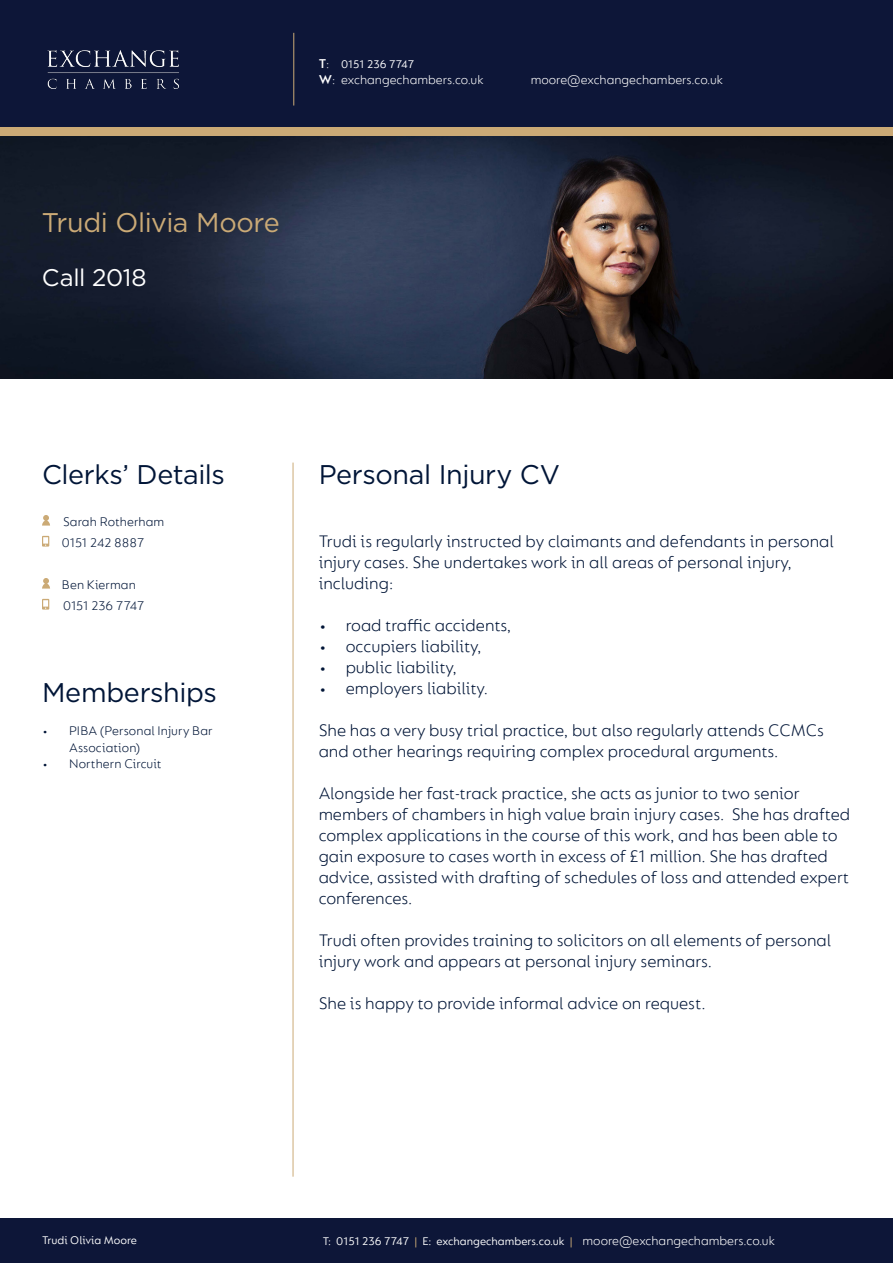
<style>
.page{position:relative;width:893px;height:1263px;background:#fff}
.page>*{position:absolute;margin:0;border:0;box-sizing:border-box;transform-origin:0 0}
.t1{font:27px "Gotham";letter-spacing:-.015em;color:#001537}
.t2{font:27px "Gotham";letter-spacing:-.015em;color:#cbaa76}
.t3{font:24px "Gotham";letter-spacing:-.015em;color:#fff}
.t4{font:300 18px/21px "FS Lucas";color:#001537}
.t5{font:300 13.5px/21px "FS Lucas";letter-spacing:.005em;color:#001537}
.t6{font:300 13.5px "FS Lucas";color:#fff}
.t7{font:12px "FS Lucas";color:#fff}
.s1{font-weight:600;font-size:13.5px}
.s2{font-weight:300;font-size:13.5px}
.s3{font-weight:600}
.s4{color:#cbaa76}
</style>
<div class="page">
<div style="left:0;top:64px;width:893px;height:72px;background:#cbaa76"></div>
<div style="left:0;top:0;width:893px;height:127px;background:#0d1638"></div>
<div style="left:0;top:1219px;width:893px;height:44px;background:#0d1638"></div>
<img style="left:47px;top:50px;width:132px;height:39px">
<hr style="left:293px;top:33px;width:1px;height:73px;background:#cbaa76">
<hr style="left:293px;top:463px;width:1px;height:714px;background:#cbaa76">
<img style="left:0;top:136px;width:893px;height:242px">
<svg style="left:42px;top:536px;width:7px;height:11px"></svg>
<svg style="left:42px;top:599px;width:7px;height:11px"></svg>
<svg style="left:42px;top:515px;width:8px;height:11px"></svg>
<svg style="left:42px;top:578px;width:8px;height:11px"></svg>
<p class="t7" style="left:319px;top:57px;width:97px"><span class="s1">T</span><span class="s2">:</span> 0151 236 7747</p>
<p class="t6" style="left:319px;top:72px;width:166px"><span class="s3">W</span>: exchangechambers.co.uk</p>
<p class="t6" style="left:531px;top:72px;width:194px">moore@exchangechambers.co.uk</p>
<p class="t2" style="left:42px;top:205px;width:239px">Trudi Olivia Moore</p>
<p class="t3" style="left:42px;top:262px;width:106px">Call 2018</p>
<p class="t1" style="left:42px;top:457px;width:184px">Clerks’ Details</p>
<p class="t5" style="left:62px;top:510px;width:104px">Sarah Rotherham<br>0151 242 8887</p>
<p class="t5" style="left:62px;top:573px;width:75px">Ben Kierman</p>
<p class="t5" style="left:63px;top:594px;width:83px">0151 236 7747</p>
<p class="t1" style="left:42px;top:675px;width:176px">Memberships</p>
<p class="t5" style="left:69px;top:722px;width:145px;line-height:16.5px;text-indent:-27px">• PIBA (Personal Injury Bar<br>Association)</p>
<p class="t5" style="left:42px;top:753px;width:121px">• Northern Circuit</p>
<p class="t1" style="left:319px;top:457px;width:243px">Personal Injury CV</p>
<p class="t4" style="left:319px;top:530px;width:517px">Trudi is regularly instructed by claimants and defendants in personal injury cases. She undertakes work in all areas of personal injury, including:</p>
<p class="t4" style="left:319px;top:614px;width:194px">• road traffic accidents,</p>
<p class="t4" style="left:319px;top:635px;width:164px">• occupiers liability,</p>
<p class="t4" style="left:319px;top:656px;width:140px">• public liability,</p>
<p class="t4" style="left:319px;top:677px;width:171px">• employers liability.</p>
<p class="t4" style="left:319px;top:719px;width:507px">She has a very busy trial practice, but also regularly attends CCMCs and other hearings requiring complex procedural arguments.</p>
<p class="t4" style="left:319px;top:782px;width:533px">Alongside her fast-track practice, she acts as junior to two senior members of chambers in high value brain injury cases. She has drafted complex applications in the course of this work, and has been able to gain exposure to cases worth in excess of £1 million. She has drafted advice, assisted with drafting of schedules of loss and attended expert conferences.</p>
<p class="t4" style="left:319px;top:929px;width:514px">Trudi often provides training to solicitors on all elements of personal injury work and appears at personal injury seminars.</p>
<p class="t4" style="left:319px;top:992px;width:388px">She is happy to provide informal advice on request.</p>
<p class="t7" style="left:42px;top:1233px;width:96px">Trudi Olivia Moore</p>
<p class="t7" style="left:323px;top:1235px;width:251px">T: 0151 236 7747 <span class="s4">|</span> E: exchangechambers.co.uk <span class="s4">|</span></p>
<p class="t6" style="left:583px;top:1233px;width:194px">moore@exchangechambers.co.uk</p>
</div>
